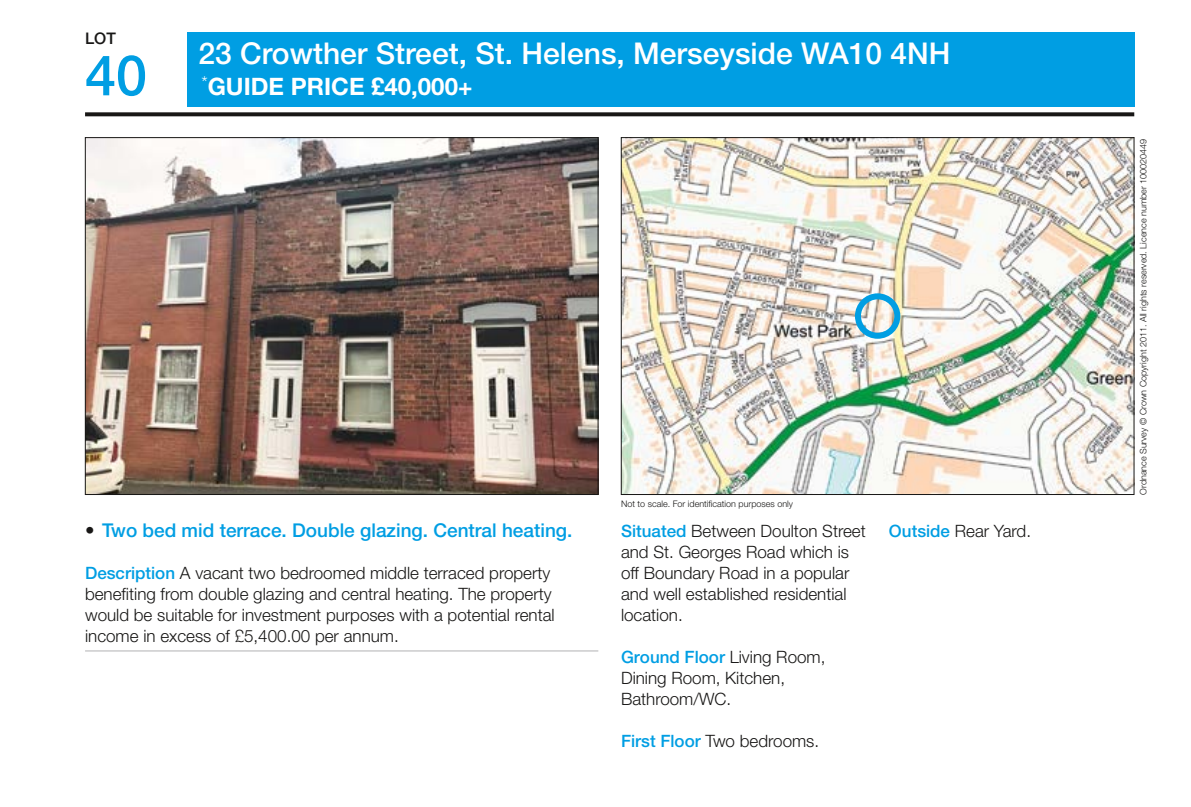
<style>
.page{position:relative;width:1191px;height:807px;background:#fff}
.page>*{position:absolute;margin:0;border:0;box-sizing:border-box;transform-origin:0 0}
.t1{font:500 56px "Helvetica Neue LT Std";color:#009ee3}
.t2{font:500 30px "Helvetica Neue LT Std";color:#fff}
.t3{font:700 24px "Helvetica Neue LT Std";color:#fff}
.t4{font:500 19px "Helvetica Neue LT Std";color:#009ee3}
.t5{font:300 17px/21px "Helvetica Neue LT Std";color:#181716}
.t6{font:500 16px "Helvetica Neue LT Std";color:#181716}
.t7{font:300 9px "Helvetica Neue LT Std";color:#181716}
.s1{color:#181716}
.s2{font-weight:500;color:#009ee3}
</style>
<div class="page">
<div style="left:187px;top:32px;width:947px;height:74px;background:#009ee3"></div>
<svg style="left:85px;top:112px;width:1049px;height:4px;background:#2b2a29"></svg>
<img style="left:87px;top:139px;width:509px;height:353px">
<img style="left:623px;top:139px;width:509px;height:353px">
<hr style="left:85px;top:650px;width:513px;height:1px;background:#b1b2b3">
<div style="left:855px;top:293px;width:45px;height:45px;border:6px solid #009ee3;border-radius:50%"></div>
<p class="t6" style="left:85px;top:28px;width:32px">LOT</p>
<h1 class="t1" style="left:85px;top:42px;width:63px">40</h1>
<h2 class="t2" style="left:198px;top:35px;width:753px">23 Crowther Street, St. Helens, Merseyside WA10 4NH</h2>
<h3 class="t3" style="left:201px;top:72px;width:272px"><sup>*</sup>GUIDE PRICE £40,000+</h3>
<p class="t7" style="left:621px;top:498px;width:174px">Not to scale. For identification purposes only</p>
<p class="t4" style="left:85px;top:518px;width:489px"><span class="s1">•</span> Two bed mid terrace. Double glazing. Central heating.</p>
<p class="t5" style="left:85px;top:561px;width:471px"><span class="s2">Description</span> A vacant two bedroomed middle terraced property benefiting from double glazing and central heating. The property would be suitable for investment purposes with a potential rental income in excess of £5,400.00 per annum.</p>
<p class="t5" style="left:621px;top:519px;width:246px"><span class="s2">Situated</span> Between Doulton Street and St. Georges Road which is off Boundary Road in a popular and well established residential location.</p>
<p class="t5" style="left:621px;top:645px;width:206px"><span class="s2">Ground Floor</span> Living Room,<br>Dining Room, Kitchen,<br>Bathroom/WC.</p>
<p class="t5" style="left:621px;top:729px;width:200px"><span class="s2">First Floor</span> Two bedrooms.</p>
<p class="t5" style="left:889px;top:519px;width:144px"><span class="s2">Outside</span> Rear Yard.</p>
<p class="t7" style="left:1137px;top:494px;width:357px;rotate:-90deg">Ordnance Survey © Crown Copyright 2011. All rights reserved. Licence number 100020449</p>
</div>
